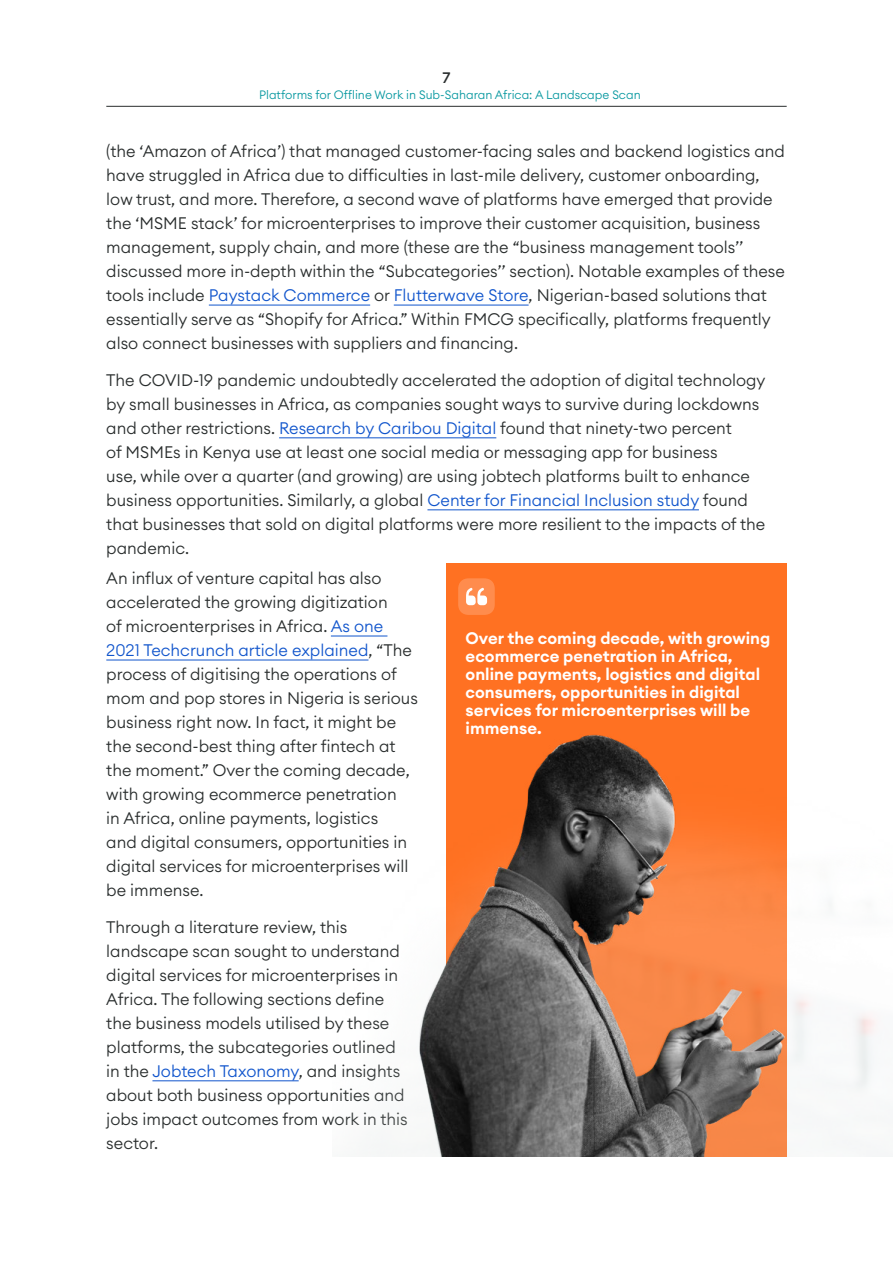
<style>
.page{position:relative;width:893px;height:1263px;background:#fff}
.page>*{position:absolute;margin:0;border:0;box-sizing:border-box;transform-origin:0 0}
.t1{font:300 16.5px/24px "Euclid Circular A";color:#292d2d}
.t2{font:600 16.5px/18px "Euclid Circular A";color:#fff}
.t3{font:500 15px "Euclid Circular A";color:#292d2d}
.t4{font:300 12px "Euclid Circular A";color:#0898a0}
.s1{color:#15c}
</style>
<div class="page">
<hr style="left:209px;top:305px;width:161px;height:1px;background:#15c">
<hr style="left:394px;top:305px;width:135px;height:1px;background:#15c">
<hr style="left:279px;top:437px;width:217px;height:1px;background:#15c">
<hr style="left:427px;top:509px;width:272px;height:1px;background:#15c">
<div style="left:446px;top:563px;width:341px;height:594px;background:#ff7122"></div>
<div style="left:458px;top:578px;width:37px;height:37px;background:#ff8c4d;border-radius:11px"></div>
<svg style="left:466px;top:588px;width:21px;height:17px"></svg>
<hr style="left:331px;top:636px;width:56px;height:1px;background:#15c">
<hr style="left:106px;top:660px;width:262px;height:1px;background:#15c">
<hr style="left:152px;top:1080px;width:147px;height:1px;background:#15c">
<img style="left:377px;top:734px;width:516px;height:423px">
<hr style="left:106px;top:106px;width:681px;height:1px;background:#292d2d">
<p class="t3" style="left:443px;top:68px;width:9px">7</p>
<p class="t4" style="left:259px;top:87px;width:383px">Platforms for Offline Work in Sub-Saharan Africa: A Landscape Scan</p>
<p class="t1" style="left:106px;top:139px;width:680px">(the ‘Amazon of Africa’) that managed customer-facing sales and backend logistics and have struggled in Africa due to difficulties in last-mile delivery, customer onboarding, low trust, and more. Therefore, a second wave of platforms have emerged that provide the ‘MSME stack’ for microenterprises to improve their customer acquisition, business management, supply chain, and more (these are the “business management tools’’ discussed more in-depth within the “Subcategories’’ section). Notable examples of these tools include <span class="s1">Paystack Commerce</span> or <span class="s1">Flutterwave Store</span>, Nigerian-based solutions that essentially serve as “Shopify for Africa.” Within FMCG specifically, platforms frequently also connect businesses with suppliers and financing.</p>
<p class="t1" style="left:106px;top:368px;width:661px">The COVID-19 pandemic undoubtedly accelerated the adoption of digital technology by small businesses in Africa, as companies sought ways to survive during lockdowns and other restrictions. <span class="s1">Research by Caribou Digital</span> found that ninety-two percent<br>of MSMEs in Kenya use at least one social media or messaging app for business<br>use, while over a quarter (and growing) are using jobtech platforms built to enhance business opportunities. Similarly, a global <span class="s1">Center for Financial Inclusion study</span> found that businesses that sold on digital platforms were more resilient to the impacts of the pandemic.</p>
<p class="t1" style="left:106px;top:566px;width:313px">An influx of venture capital has also accelerated the growing digitization<br>of microenterprises in Africa. <span class="s1">As one 2021 Techcrunch article explained</span>, “The process of digitising the operations of mom and pop stores in Nigeria is serious business right now. In fact, it might be the second-best thing after fintech at the moment.” Over the coming decade, with growing ecommerce penetration<br>in Africa, online payments, logistics<br>and digital consumers, opportunities in digital services for microenterprises will be immense.</p>
<p class="t1" style="left:106px;top:915px;width:303px">Through a literature review, this landscape scan sought to understand digital services for microenterprises in Africa. The following sections define the business models utilised by these platforms, the subcategories outlined in the <span class="s1">Jobtech Taxonomy</span>, and insights about both business opportunities and jobs impact outcomes from work in this sector.</p>
<p class="t2" style="left:466px;top:629px;width:306px">Over the coming decade, with growing ecommerce penetration in Africa, online payments, logistics and digital consumers, opportunities in digital services for microenterprises will be immense.</p>
</div>
